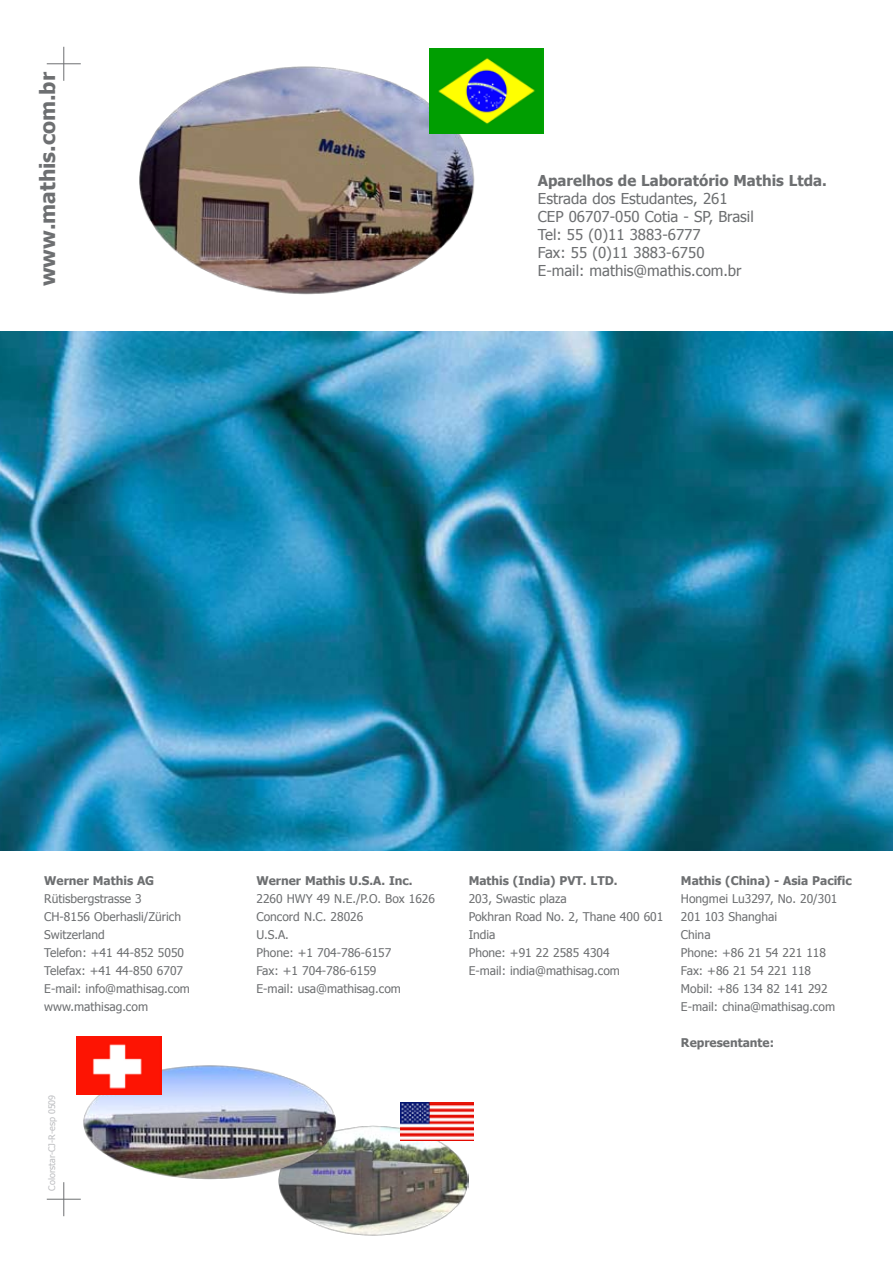
<style>
.page{position:relative;width:893px;height:1263px;background:#fff}
.page>*{position:absolute;margin:0;border:0;box-sizing:border-box;transform-origin:0 0}
.t1{font:700 21px "Tahoma";color:#6d6f71}
.t2{font:15px/18px "Tahoma";color:#6d6f71}
.t3{font:700 15px "Tahoma";color:#6d6f71}
.t4{font:12px/18px "Tahoma";color:#6d6f71}
.t5{font:700 12px "Tahoma";color:#6d6f71}
.t6{font:9px "Tahoma";color:#bcbdc0}
</style>
<div class="page">
<hr style="left:63px;top:47px;width:1px;height:34px;background:#6d6f71">
<hr style="left:47px;top:63px;width:34px;height:1px;background:#6d6f71">
<hr style="left:63px;top:1182px;width:1px;height:34px;background:#6d6f71">
<hr style="left:47px;top:1199px;width:34px;height:1px;background:#6d6f71">
<img style="left:0;top:332px;width:893px;height:518px">
<img style="left:139px;top:66px;width:344px;height:229px">
<img style="left:429px;top:49px;width:114px;height:84px">
<img style="left:278px;top:1125px;width:191px;height:111px">
<img style="left:82px;top:1062px;width:255px;height:119px">
<img style="left:76px;top:1036px;width:85px;height:58px">
<img style="left:401px;top:1102px;width:72px;height:39px">
<h1 class="t1" style="left:33px;top:286px;width:216px;rotate:-90deg">www.mathis.com.br</h1>
<p class="t3" style="left:538px;top:170px;width:290px">Aparelhos de Laboratório Mathis Ltda.</p>
<p class="t2" style="left:538px;top:189px;width:217px">Estrada dos Estudantes, 261<br>CEP 06707-050 Cotia - SP, Brasil<br>Tel: 55 (0)11 3883-6777<br>Fax: 55 (0)11 3883-6750<br>E-mail: mathis@mathis.com.br</p>
<p class="t5" style="left:44px;top:872px;width:111px">Werner Mathis AG</p>
<p class="t4" style="left:44px;top:889px;width:147px">Rütisbergstrasse 3<br>CH-8156 Oberhasli/Zürich<br>Switzerland<br>Telefon: +41 44-852 5050<br>Telefax: +41 44-850 6707<br>E-mail: info@mathisag.com www.mathisag.com</p>
<p class="t6" style="left:46px;top:1191px;width:97px;rotate:-90deg">Colorstar-CJ-R-esp 0509</p>
<p class="t5" style="left:256px;top:872px;width:158px">Werner Mathis U.S.A. Inc.</p>
<p class="t4" style="left:256px;top:889px;width:180px">2260 HWY 49 N.E./P.O. Box 1626<br>Concord N.C. 28026<br>U.S.A.<br>Phone: +1 704-786-6157<br>Fax: +1 704-786-6159<br>E-mail: usa@mathisag.com</p>
<p class="t5" style="left:469px;top:872px;width:150px">Mathis (India) PVT. LTD.</p>
<p class="t4" style="left:469px;top:889px;width:196px">203, Swastic plaza<br>Pokhran Road No. 2, Thane 400 601<br>India<br>Phone: +91 22 2585 4304<br>E-mail: india@mathisag.com</p>
<p class="t5" style="left:681px;top:872px;width:172px">Mathis (China) - Asia Pacific</p>
<p class="t4" style="left:681px;top:889px;width:158px">Hongmei Lu3297, No. 20/301<br>201 103 Shanghai<br>China<br>Phone: +86 21 54 221 118<br>Fax: +86 21 54 221 118<br>Mobil: +86 134 82 141 292<br>E-mail: china@mathisag.com</p>
<p class="t5" style="left:681px;top:1034px;width:95px">Representante:</p>
</div>
